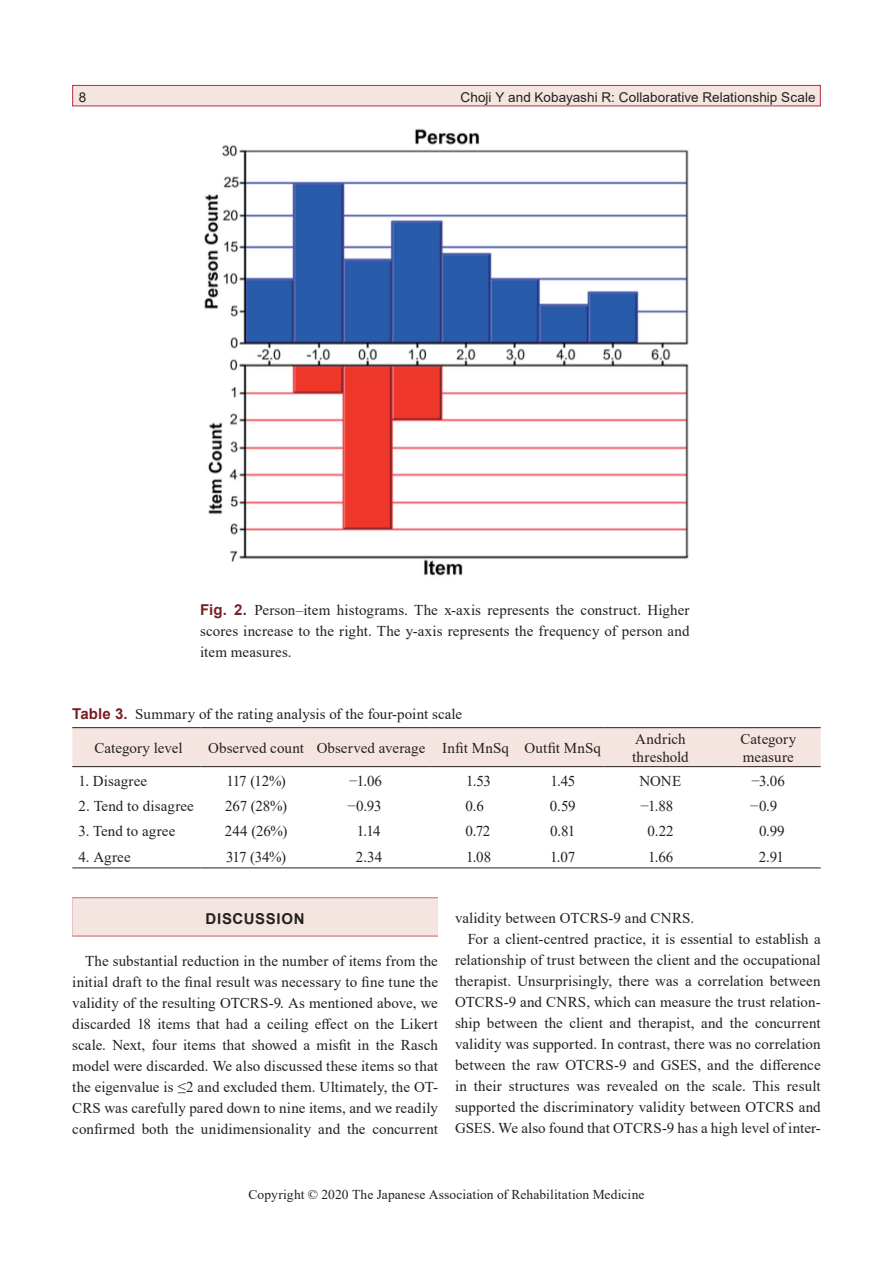
<style>
.page{position:relative;width:893px;height:1263px;background:#fff}
.page>*{position:absolute;margin:0;border:0;box-sizing:border-box;transform-origin:0 0}
.t1{font:15px/21px "Times New Roman";letter-spacing:.005em;color:#231f20;text-align:justify}
.t2{font:700 15px "Arial";letter-spacing:.045em;color:#231f20}
.t3{font:13.5px "Times New Roman";letter-spacing:.005em;color:#231f20}
.t4{font:13.5px "Arial";letter-spacing:.005em;color:#231f20}
.s1{font-family:"Arial";font-weight:700;color:#772022}
</style>
<div class="page">
<div style="left:72px;top:897px;width:366px;height:39px;background:#d68893"></div>
<div style="left:72px;top:898px;width:366px;height:38px;background:#f5e5e0"></div>
<div style="left:72px;top:85px;width:749px;height:21px;background:#f5e5e0;border:1px solid #b72b40"></div>
<img style="left:204px;top:128px;width:485px;height:448px">
<div style="left:72px;top:728px;width:749px;height:38px;background:#f5e5e0"></div>
<hr style="left:72px;top:867px;width:128px;height:1px;background:#231f20">
<hr style="left:200px;top:867px;width:112px;height:1px;background:#231f20">
<hr style="left:312px;top:867px;width:118px;height:1px;background:#231f20">
<hr style="left:430px;top:867px;width:91px;height:1px;background:#231f20">
<hr style="left:521px;top:867px;width:84px;height:1px;background:#231f20">
<hr style="left:605px;top:867px;width:111px;height:1px;background:#231f20">
<hr style="left:716px;top:867px;width:105px;height:1px;background:#231f20">
<hr style="left:72px;top:727px;width:128px;height:1px;background:#231f20">
<hr style="left:72px;top:766px;width:128px;height:1px;background:#231f20">
<hr style="left:200px;top:727px;width:112px;height:1px;background:#231f20">
<hr style="left:200px;top:766px;width:112px;height:1px;background:#231f20">
<hr style="left:312px;top:727px;width:118px;height:1px;background:#231f20">
<hr style="left:312px;top:766px;width:118px;height:1px;background:#231f20">
<hr style="left:430px;top:727px;width:91px;height:1px;background:#231f20">
<hr style="left:430px;top:766px;width:91px;height:1px;background:#231f20">
<hr style="left:521px;top:727px;width:84px;height:1px;background:#231f20">
<hr style="left:521px;top:766px;width:84px;height:1px;background:#231f20">
<hr style="left:605px;top:727px;width:111px;height:1px;background:#231f20">
<hr style="left:605px;top:766px;width:111px;height:1px;background:#231f20">
<hr style="left:716px;top:727px;width:105px;height:1px;background:#231f20">
<hr style="left:716px;top:766px;width:105px;height:1px;background:#231f20">
<p class="t4" style="left:79px;top:87px;width:9px">8</p>
<p class="t4" style="left:461px;top:88px;width:357px">Choji Y and Kobayashi R: Collaborative Relationship Scale</p>
<p class="t1" style="left:200px;top:599px;width:491px"><span class="s1">Fig. 2.</span> Person–item histograms. The x-axis represents the construct. Higher scores increase to the right. The y-axis represents the frequency of person and item measures.</p>
<p class="t1" style="left:72px;top:703px;width:391px"><span class="s1">Table 3.</span> Summary of the rating analysis of the four-point scale</p>
<p class="t1" style="left:94px;top:737px;width:90px">Category level</p>
<p class="t1" style="left:208px;top:737px;width:394px">Observed count Observed average Infit MnSq Outfit MnSq</p>
<p class="t1" style="left:632px;top:730px;width:58px;line-height:18px">Andrich threshold</p>
<p class="t1" style="left:740px;top:730px;width:57px;line-height:18px">Category measure</p>
<p class="t1" style="left:79px;top:770px;width:70px">1. Disagree</p>
<p class="t1" style="left:226px;top:770px;width:61px">117 (12%)</p>
<p class="t1" style="left:349px;top:770px;width:34px">−1.06</p>
<p class="t1" style="left:466px;top:770px;width:27px">1.53</p>
<p class="t1" style="left:550px;top:770px;width:26px">1.45</p>
<p class="t1" style="left:640px;top:770px;width:43px">NONE</p>
<p class="t1" style="left:751px;top:770px;width:35px">−3.06</p>
<p class="t1" style="left:79px;top:795px;width:117px">2. Tend to disagree</p>
<p class="t1" style="left:225px;top:795px;width:63px">267 (28%)</p>
<p class="t1" style="left:347px;top:795px;width:36px">−0.93</p>
<p class="t1" style="left:466px;top:795px;width:20px">0.6</p>
<p class="t1" style="left:550px;top:795px;width:27px">0.59</p>
<p class="t1" style="left:641px;top:795px;width:34px">−1.88</p>
<p class="t1" style="left:750px;top:795px;width:29px">−0.9</p>
<p class="t1" style="left:79px;top:820px;width:98px">3. Tend to agree</p>
<p class="t1" style="left:225px;top:820px;width:64px">244 (26%)</p>
<p class="t1" style="left:357px;top:820px;width:25px">1.14</p>
<p class="t1" style="left:466px;top:820px;width:26px">0.72</p>
<p class="t1" style="left:550px;top:820px;width:27px">0.81</p>
<p class="t1" style="left:648px;top:820px;width:28px">0.22</p>
<p class="t1" style="left:759px;top:820px;width:27px">0.99</p>
<p class="t1" style="left:79px;top:845px;width:54px">4. Agree</p>
<p class="t1" style="left:226px;top:845px;width:61px">317 (34%)</p>
<p class="t1" style="left:356px;top:845px;width:28px">2.34</p>
<p class="t1" style="left:466px;top:845px;width:27px">1.08</p>
<p class="t1" style="left:550px;top:845px;width:27px">1.07</p>
<p class="t1" style="left:648px;top:845px;width:27px">1.66</p>
<p class="t1" style="left:759px;top:845px;width:27px">2.91</p>
<p class="t2" style="left:206px;top:908px;width:100px">DISCUSSION</p>
<p class="t1" style="left:72px;top:950px;width:367px;text-indent:13px">The substantial reduction in the number of items from the initial draft to the final result was necessary to fine tune the validity of the resulting OTCRS-9. As mentioned above, we discarded 18 items that had a ceiling effect on the Likert scale. Next, four items that showed a misfit in the Rasch model were discarded. We also discussed these items so that the eigenvalue is ≤2 and excluded them. Ultimately, the OT-CRS was carefully pared down to nine items, and we readily confirmed both the unidimensionality and the concurrent</p>
<p class="t1" style="left:455px;top:907px;width:241px">validity between OTCRS-9 and CNRS.</p>
<p class="t1" style="left:468px;top:928px;width:354px">For a client-centred practice, it is essential to establish a</p>
<p class="t1" style="left:455px;top:949px;width:367px">relationship of trust between the client and the occupational</p>
<p class="t1" style="left:455px;top:970px;width:367px">therapist. Unsurprisingly, there was a correlation between</p>
<p class="t1" style="left:455px;top:991px;width:367px">OTCRS-9 and CNRS, which can measure the trust relation-</p>
<p class="t1" style="left:455px;top:1012px;width:367px">ship between the client and therapist, and the concurrent</p>
<p class="t1" style="left:455px;top:1033px;width:367px">validity was supported. In contrast, there was no correlation</p>
<p class="t1" style="left:455px;top:1054px;width:367px">between the raw OTCRS-9 and GSES, and the difference</p>
<p class="t1" style="left:455px;top:1075px;width:367px">in their structures was revealed on the scale. This result</p>
<p class="t1" style="left:455px;top:1096px;width:367px">supported the discriminatory validity between OTCRS and</p>
<p class="t1" style="left:455px;top:1117px;width:367px">GSES. We also found that OTCRS-9 has a high level of inter-</p>
<p class="t3" style="left:248px;top:1185px;width:397px">Copyright © 2020 The Japanese Association of Rehabilitation Medicine</p>
</div>
